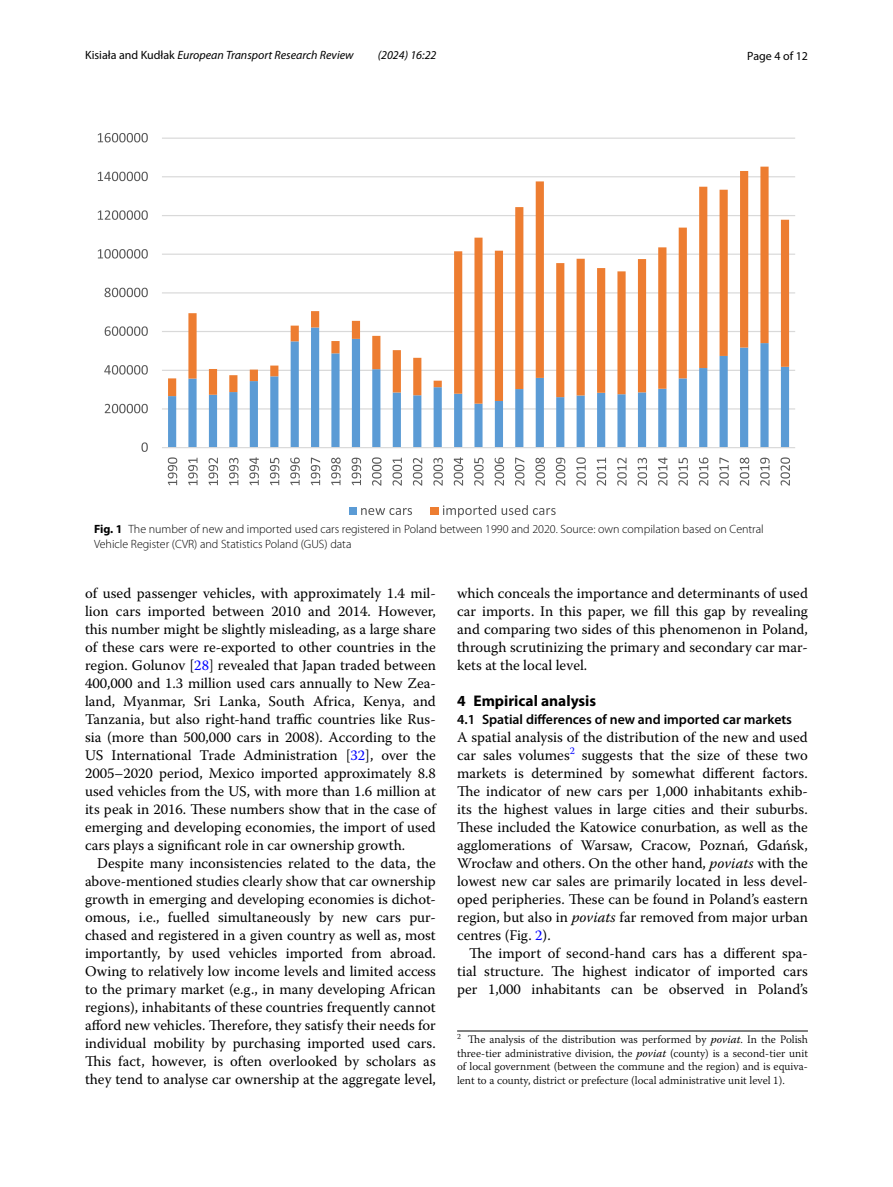
<style>
.page{position:relative;width:893px;height:1187px;background:#fff}
.page>*{position:absolute;margin:0;border:0;box-sizing:border-box;transform-origin:0 0}
.t1{font:700 15.45px "Myriad Pro";color:#000}
.t2{font:14.7px/18px "Warnock Pro";color:#000;text-align:justify}
.t3{font:600 13.8px "Myriad Pro";color:#000}
.t4{font:300 12px/15px "Myriad Pro";color:#000}
.t5{font:italic 12px "Myriad Pro";color:#000}
.t6{font:12px "Myriad Pro";color:#000}
.t7{font:300 11.25px/13.5px "Warnock Pro";color:#000;text-align:justify}
.s1{font-style:normal}
.s2{font-weight:700}
.s3{color:#00f}
.s4{font-style:italic}
.s5{font-weight:400;font-style:italic}
</style>
<div class="page">
<hr style="left:162px;top:408px;width:633px;height:1px;background:#d9d9d9">
<hr style="left:162px;top:370px;width:633px;height:1px;background:#d9d9d9">
<hr style="left:162px;top:331px;width:633px;height:1px;background:#d9d9d9">
<hr style="left:162px;top:292px;width:633px;height:1px;background:#d9d9d9">
<hr style="left:162px;top:253px;width:633px;height:2px;background:#d9d9d9">
<hr style="left:162px;top:215px;width:633px;height:1px;background:#d9d9d9">
<hr style="left:162px;top:176px;width:633px;height:1px;background:#d9d9d9">
<hr style="left:162px;top:137px;width:633px;height:2px;background:#d9d9d9">
<svg style="left:168px;top:403px;width:621px;height:44px"></svg>
<svg style="left:168px;top:167px;width:621px;height:236px"></svg>
<hr style="left:162px;top:447px;width:633px;height:1px;background:#d9d9d9">
<svg style="left:141px;top:442px;width:7px;height:10px"></svg>
<svg style="left:105px;top:404px;width:43px;height:9px"></svg>
<svg style="left:104px;top:365px;width:44px;height:9px"></svg>
<svg style="left:105px;top:326px;width:43px;height:10px"></svg>
<svg style="left:104px;top:288px;width:44px;height:9px"></svg>
<svg style="left:98px;top:249px;width:50px;height:9px"></svg>
<svg style="left:98px;top:210px;width:50px;height:10px"></svg>
<svg style="left:98px;top:172px;width:50px;height:9px"></svg>
<svg style="left:98px;top:133px;width:50px;height:9px"></svg>
<svg style="left:168px;top:457px;width:9px;height:28px"></svg>
<svg style="left:188px;top:457px;width:10px;height:28px"></svg>
<svg style="left:209px;top:457px;width:9px;height:28px"></svg>
<svg style="left:229px;top:458px;width:10px;height:27px"></svg>
<svg style="left:249px;top:457px;width:10px;height:28px"></svg>
<svg style="left:270px;top:457px;width:9px;height:28px"></svg>
<svg style="left:290px;top:457px;width:10px;height:28px"></svg>
<svg style="left:311px;top:457px;width:9px;height:28px"></svg>
<svg style="left:331px;top:457px;width:10px;height:28px"></svg>
<svg style="left:352px;top:457px;width:9px;height:28px"></svg>
<svg style="left:372px;top:457px;width:9px;height:28px"></svg>
<svg style="left:392px;top:457px;width:10px;height:28px"></svg>
<svg style="left:413px;top:457px;width:9px;height:28px"></svg>
<svg style="left:433px;top:458px;width:10px;height:27px"></svg>
<svg style="left:454px;top:457px;width:9px;height:28px"></svg>
<svg style="left:474px;top:457px;width:10px;height:28px"></svg>
<svg style="left:495px;top:457px;width:9px;height:28px"></svg>
<svg style="left:515px;top:457px;width:9px;height:28px"></svg>
<svg style="left:535px;top:457px;width:10px;height:28px"></svg>
<svg style="left:556px;top:457px;width:9px;height:28px"></svg>
<svg style="left:576px;top:457px;width:10px;height:28px"></svg>
<svg style="left:597px;top:457px;width:9px;height:28px"></svg>
<svg style="left:617px;top:457px;width:10px;height:28px"></svg>
<svg style="left:638px;top:458px;width:9px;height:27px"></svg>
<svg style="left:658px;top:457px;width:9px;height:28px"></svg>
<svg style="left:678px;top:457px;width:10px;height:28px"></svg>
<svg style="left:699px;top:457px;width:9px;height:28px"></svg>
<svg style="left:719px;top:457px;width:10px;height:28px"></svg>
<svg style="left:740px;top:457px;width:9px;height:28px"></svg>
<svg style="left:760px;top:457px;width:10px;height:28px"></svg>
<svg style="left:780px;top:457px;width:10px;height:28px"></svg>
<div style="left:349px;top:506px;width:8px;height:8px;background:#5b9bd5"></div>
<svg style="left:361px;top:508px;width:51px;height:7px"></svg>
<div style="left:431px;top:506px;width:8px;height:8px;background:#ed7d31"></div>
<svg style="left:443px;top:505px;width:113px;height:12px"></svg>
<hr style="left:457px;top:1030px;width:351px;height:1px;background:#000">
<p class="t5" style="left:85px;top:48px;width:270px"><span class="s1">Kisiała and Kudłak</span> European Transport Research Review</p>
<p class="t5" style="left:378px;top:48px;width:60px">(2024) 16:22</p>
<p class="t6" style="left:747px;top:48px;width:62px">Page 4 of 12</p>
<p class="t4" style="left:94px;top:521px;width:671px"><span class="s2">Fig. 1</span> The number of new and imported used cars registered in Poland between 1990 and 2020. Source: own compilation based on Central<br>Vehicle Register (CVR) and Statistics Poland (GUS) data</p>
<p class="t2" style="left:85px;top:584px;width:352px">of used passenger vehicles, with approximately 1.4 mil&shy;lion cars imported between 2010 and 2014. However, this number might be slightly misleading, as a large share of these cars were re-exported to other countries in the region. Golunov [<span class="s3">28</span>] revealed that Japan traded between 400,000 and 1.3 million used cars annually to New Zea&shy;land, Myanmar, Sri Lanka, South Africa, Kenya, and Tanzania, but also right-hand traffic countries like Rus&shy;sia (more than 500,000 cars in 2008). According to the US International Trade Administration [<span class="s3">32</span>], over the 2005–2020 period, Mexico imported approximately 8.8 used vehicles from the US, with more than 1.6 million at its peak in 2016. These numbers show that in the case of emerging and developing economies, the import of used cars plays a significant role in car ownership growth.</p>
<p class="t2" style="left:85px;top:854px;width:352px;text-indent:12px">Despite many inconsistencies related to the data, the above-mentioned studies clearly show that car ownership growth in emerging and developing economies is dichot&shy;omous, i.e., fuelled simultaneously by new cars pur&shy;chased and registered in a given country as well as, most importantly, by used vehicles imported from abroad.<br>Owing to relatively low income levels and limited access to the primary market (e.g., in many developing African regions), inhabitants of these countries frequently cannot afford new vehicles. Therefore, they satisfy their needs for individual mobility by purchasing imported used cars.<br>This fact, however, is often overlooked by scholars as they tend to analyse car ownership at the aggregate level,</p>
<p class="t2" style="left:457px;top:584px;width:352px">which conceals the importance and determinants of used car imports. In this paper, we fill this gap by revealing and comparing two sides of this phenomenon in Poland, through scrutinizing the primary and secondary car mar&shy;kets at the local level.</p>
<p class="t1" style="left:457px;top:691px;width:141px">4 Empirical analysis</p>
<p class="t3" style="left:457px;top:710px;width:336px">4.1 Spatial differences of new and imported car markets</p>
<p class="t2" style="left:457px;top:728px;width:352px">A spatial analysis of the distribution of the new and used car sales volumes<sup>2</sup> suggests that the size of these two markets is determined by somewhat different factors.<br>The indicator of new cars per 1,000 inhabitants exhib&shy;its the highest values in large cities and their suburbs.<br>These included the Katowice conurbation, as well as the agglomerations of Warsaw, Cracow, Poznań, Gdańsk, Wrocław and others. On the other hand, <span class="s4">poviats</span> with the lowest new car sales are primarily located in less devel&shy;oped peripheries. These can be found in Poland’s eastern region, but also in <span class="s4">poviats</span> far removed from major urban centres (Fig. <span class="s3">2</span>).</p>
<p class="t2" style="left:457px;top:944px;width:352px;text-indent:12px">The import of second-hand cars has a different spa&shy;tial structure. The highest indicator of imported cars per 1,000 inhabitants can be observed in Poland’s</p>
<p class="t7" style="left:457px;top:1032px;width:352px"><sup>2</sup> The analysis of the distribution was performed by <span class="s5">poviat</span>. In the Polish three-tier administrative division, the <span class="s5">poviat</span> (county) is a second-tier unit of local government (between the commune and the region) and is equiva&shy;lent to a county, district or prefecture (local administrative unit level 1).</p>
</div>
